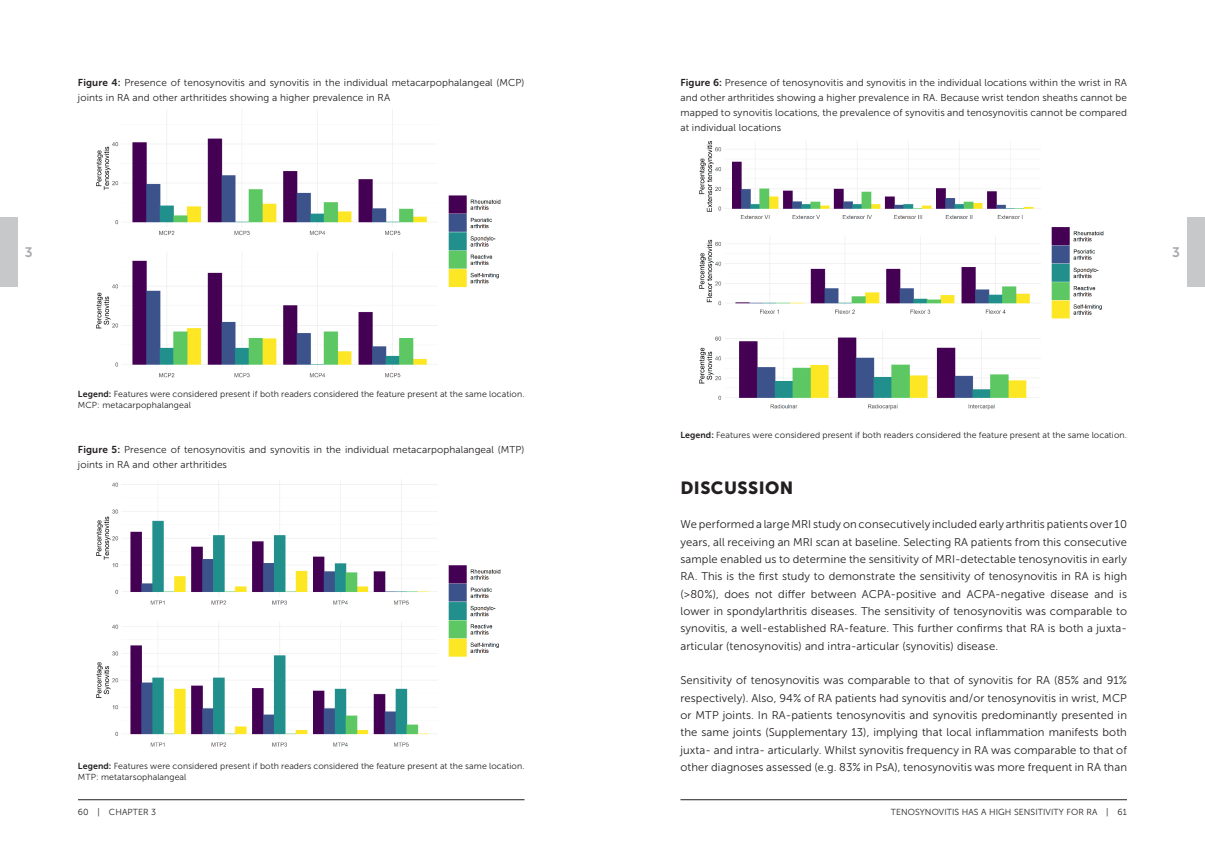
<style>
.page{position:relative;width:1205px;height:851px;background:#fff}
.page>*{position:absolute;margin:0;border:0;box-sizing:border-box;transform-origin:0 0}
.Kop_1{font:17.5px "Museo Sans 900";letter-spacing:.025em;color:#231f20}
.t1{font:13.75px "Museo Sans 700";color:#a8a9ad}
.Standaard{font:11.25px/17.4px "Museo Sans 300";letter-spacing:.01em;color:#231f20;text-align:justify}
.Standaard-2{font:10px/15px "Museo Sans 300";letter-spacing:.01em;color:#231f20}
.Standaard-3{font:8.75px/11.2px "Museo Sans 300";letter-spacing:.01em;color:#231f20}
.s1{font-family:"Museo Sans 700"}
</style>
<div class="page">
<img style="left:699px;top:141px;width:405px;height:269px">
<img style="left:96px;top:109px;width:405px;height:269px">
<img style="left:96px;top:479px;width:405px;height:268px">
<hr style="left:78px;top:799px;width:446px;height:1px;background:#231f20">
<hr style="left:680px;top:799px;width:447px;height:1px;background:#231f20">
<div style="left:0;top:217px;width:18px;height:69px;background:#c7c8ca"></div>
<div style="left:1187px;top:217px;width:18px;height:69px;background:#c7c8ca"></div>
<p class="Standaard-2" style="left:78px;top:75px;width:448px"><span class="s1">Figure 4:</span> Presence of tenosynovitis and synovitis in the individual metacarpophalangeal (MCP) joints in RA and other arthritides showing a higher prevalence in RA</p>
<p class="Standaard-2" style="left:680px;top:75px;width:448px;text-align:justify"><span class="s1">Figure 6:</span> Presence of tenosynovitis and synovitis in the individual locations within the wrist in RA and other arthritides showing a higher prevalence in RA. Because wrist tendon sheaths cannot be mapped to synovitis locations, the prevalence of synovitis and tenosynovitis cannot be compared at individual locations</p>
<p class="t1" style="left:25px;top:245px;width:9px">3</p>
<p class="t1" style="left:1172px;top:245px;width:9px">3</p>
<p class="Standaard-3" style="left:78px;top:388px;width:448px"><span class="s1">Legend:</span> Features were considered present if both readers considered the feature present at the same location.<br>MCP: metacarpophalangeal</p>
<p class="Standaard-2" style="left:78px;top:442px;width:448px"><span class="s1">Figure 5:</span> Presence of tenosynovitis and synovitis in the individual metacarpophalangeal (MTP) joints in RA and other arthritides</p>
<p class="Standaard-3" style="left:680px;top:429px;width:448px"><span class="s1">Legend:</span> Features were considered present if both readers considered the feature present at the same location.</p>
<p class="Kop_1" style="left:680px;top:477px;width:114px">DISCUSSION</p>
<p class="Standaard" style="left:680px;top:516px;width:448px">We performed a large MRI study on consecutively included early arthritis patients over 10 years, all receiving an MRI scan at baseline. Selecting RA patients from this consecutive sample enabled us to determine the sensitivity of MRI-detectable tenosynovitis in early RA. This is the first study to demonstrate the sensitivity of tenosynovitis in RA is high (&gt;80%), does not differ between ACPA-positive and ACPA-negative disease and is lower in spondylarthritis diseases. The sensitivity of tenosynovitis was comparable to synovitis, a well-established RA-feature. This further confirms that RA is both a juxta&shy;articular (tenosynovitis) and intra-articular (synovitis) disease.</p>
<p class="Standaard" style="left:680px;top:671px;width:448px">Sensitivity of tenosynovitis was comparable to that of synovitis for RA (85% and 91% respectively). Also, 94% of RA patients had synovitis and/or tenosynovitis in wrist, MCP or MTP joints. In RA-patients tenosynovitis and synovitis predominantly presented in the same joints (Supplementary 13), implying that local inflammation manifests both juxta- and intra- articularly. Whilst synovitis frequency in RA was comparable to that of other diagnoses assessed (e.g. 83% in PsA), tenosynovitis was more frequent in RA than</p>
<p class="Standaard-3" style="left:78px;top:759px;width:448px"><span class="s1">Legend:</span> Features were considered present if both readers considered the feature present at the same location.<br>MTP: metatarsophalangeal</p>
<p class="Standaard-3" style="left:78px;top:806px;width:80px">60 | CHAPTER 3</p>
<p class="Standaard-3" style="left:891px;top:806px;width:238px">TENOSYNOVITIS HAS A HIGH SENSITIVITY FOR RA | 61</p>
</div>
